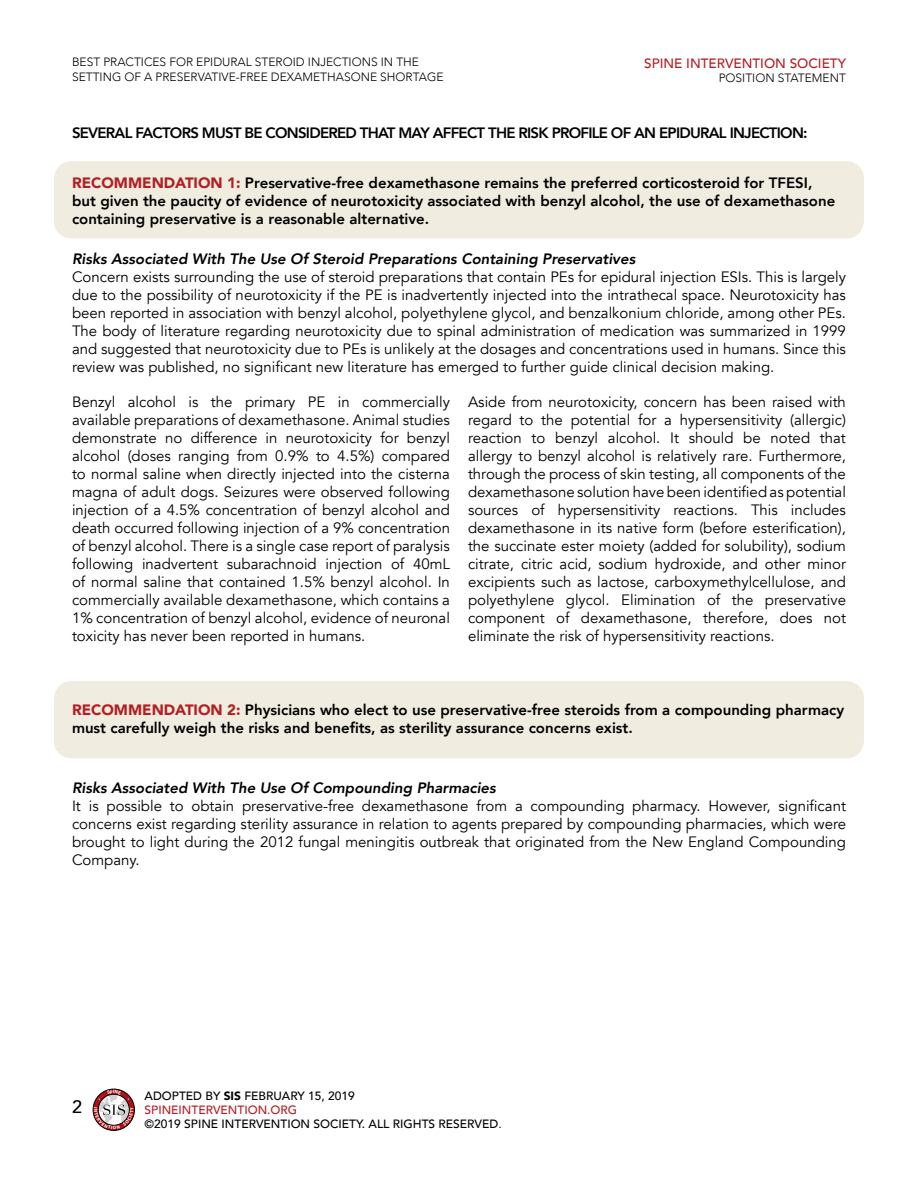
<style>
.page{position:relative;width:918px;height:1188px;background:#fff}
.page>*{position:absolute;margin:0;border:0;box-sizing:border-box;transform-origin:0 0}
.t1{font:500 18px "Avenir";color:#000}
.t2{font:15px/18px "Avenir";color:#000;text-align:justify}
.t3{font:800 15px/18px "Avenir";color:#000}
.t4{font:italic 800 15px "Avenir";color:#000}
.t5{font:800 15px "Avenir";letter-spacing:-.05em;color:#000}
.t6{font:500 13.5px "Avenir";color:#b21f24}
.t7{font:300 12px/14.4px "Avenir";color:#000}
.t8{font:500 12px/14.4px "Avenir";color:#000}
.t9{font:700 4.8px "Myriad Pro";color:#fff}
.s1{font-weight:900;color:#b21f24}
.s2{font-weight:900}
.s3{color:#b21f24}
.s4{font-weight:400}
</style>
<div class="page">
<svg style="left:91px;top:1087px;width:45px;height:45px"></svg>
<div style="left:54px;top:161px;width:810px;height:77px;background:#f0ede0;border-radius:18px"></div>
<div style="left:54px;top:681px;width:810px;height:77px;background:#f0ede0;border-radius:18px"></div>
<svg style="left:93px;top:1089px;width:42px;height:42px"></svg>
<p class="t7" style="left:72px;top:55px;width:373px">BEST PRACTICES FOR EPIDURAL STEROID INJECTIONS IN THE<br>SETTING OF A PRESERVATIVE-FREE DEXAMETHASONE SHORTAGE</p>
<p class="t6" style="left:644px;top:51px;width:203px">SPINE INTERVENTION SOCIETY</p>
<p class="t7" style="left:719px;top:71px;width:129px">POSITION STATEMENT</p>
<p class="t5" style="left:72px;top:122px;width:737px">SEVERAL FACTORS MUST BE CONSIDERED THAT MAY AFFECT THE RISK PROFILE OF AN EPIDURAL INJECTION:</p>
<p class="t3" style="left:72px;top:174px;width:765px"><span class="s1">RECOMMENDATION 1:</span> Preservative-free dexamethasone remains the preferred corticosteroid for TFESI, but given the paucity of evidence of neurotoxicity associated with benzyl alcohol, the use of dexamethasone containing preservative is a reasonable alternative.</p>
<p class="t4" style="left:72px;top:250px;width:565px">Risks Associated With The Use Of Steroid Preparations Containing Preservatives</p>
<p class="t2" style="left:72px;top:268px;width:776px">Concern exists surrounding the use of steroid preparations that contain PEs for epidural injection ESIs. This is largely due to the possibility of neurotoxicity if the PE is inadvertently injected into the intrathecal space. Neurotoxicity has been reported in association with benzyl alcohol, polyethylene glycol, and benzalkonium chloride, among other PEs.<br>The body of literature regarding neurotoxicity due to spinal administration of medication was summarized in 1999 and suggested that neurotoxicity due to PEs is unlikely at the dosages and concentrations used in humans. Since this review was published, no significant new literature has emerged to further guide clinical decision making.</p>
<p class="t2" style="left:72px;top:393px;width:380px">Benzyl alcohol is the primary PE in commercially available preparations of dexamethasone. Animal studies demonstrate no difference in neurotoxicity for benzyl alcohol (doses ranging from 0.9% to 4.5%) compared to normal saline when directly injected into the cisterna magna of adult dogs. Seizures were observed following injection of a 4.5% concentration of benzyl alcohol and death occurred following injection of a 9% concentration of benzyl alcohol. There is a single case report of paralysis following inadvertent subarachnoid injection of 40mL of normal saline that contained 1.5% benzyl alcohol. In commercially available dexamethasone, which contains a 1% concentration of benzyl alcohol, evidence of neuronal toxicity has never been reported in humans.</p>
<p class="t2" style="left:468px;top:393px;width:380px">Aside from neurotoxicity, concern has been raised with regard to the potential for a hypersensitivity (allergic) reaction to benzyl alcohol. It should be noted that allergy to benzyl alcohol is relatively rare. Furthermore, through the process of skin testing, all components of the dexamethasone solution have been identified as potential sources of hypersensitivity reactions. This includes dexamethasone in its native form (before esterification), the succinate ester moiety (added for solubility), sodium citrate, citric acid, sodium hydroxide, and other minor excipients such as lactose, carboxymethylcellulose, and polyethylene glycol. Elimination of the preservative component of dexamethasone, therefore, does not eliminate the risk of hypersensitivity reactions.</p>
<p class="t3" style="left:72px;top:701px;width:774px"><span class="s1">RECOMMENDATION 2:</span> Physicians who elect to use preservative-free steroids from a compounding pharmacy must carefully weigh the risks and benefits, as sterility assurance concerns exist.</p>
<p class="t4" style="left:72px;top:779px;width:425px">Risks Associated With The Use Of Compounding Pharmacies</p>
<p class="t2" style="left:72px;top:797px;width:776px">It is possible to obtain preservative-free dexamethasone from a compounding pharmacy. However, significant concerns exist regarding sterility assurance in relation to agents prepared by compounding pharmacies, which were brought to light during the 2012 fungal meningitis outbreak that originated from the New England Compounding Company.</p>
<p class="t1" style="left:72px;top:1091px;width:12px">2</p>
<p class="t9" style="left:113px;top:1089px;width:3px">I</p>
<p class="t8" style="left:145px;top:1087px;width:359px">ADOPTED BY <span class="s2">SIS</span> FEBRUARY 15, 2019<br><span class="s3">SPINEINTERVENTION.ORG<br></span>©2019 SPINE INTERVENTION SOCIETY. ALL RIGHTS RESERVED<span class="s4">.</span></p>
</div>
